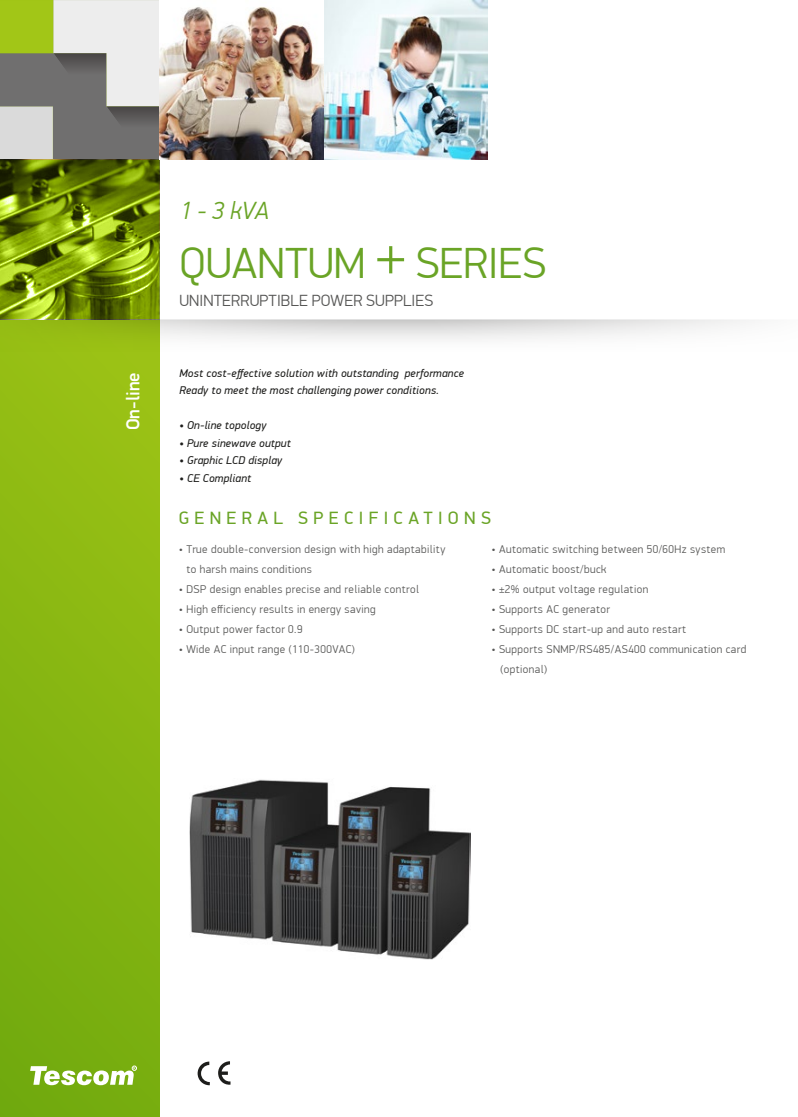
<style>
.page{position:relative;width:798px;height:1117px;background:#fff}
.page>*{position:absolute;margin:0;border:0;box-sizing:border-box;transform-origin:0 0}
.t1{font:300 43.75px "PF Din Display Pro";color:#6aa426}
.t2{font:italic 300 25px "PF Din Display Pro";color:#6aa426}
.t3{font:500 18.75px "PF Din Display Pro";color:#fff}
.t4{font:17.88px "PF Din Display Pro";letter-spacing:.3em;color:#6aa426}
.t5{font:300 16.25px "PF Din Display Pro";letter-spacing:.005em;color:#575756}
.t6{font:300 11.25px/20px "PF Din Display Pro";letter-spacing:.04em;color:#575756}
.t7{font:italic 11.25px/17.5px "PF Din Display Pro";letter-spacing:.02em;color:#1d1d1b}
.s1{font-size:62.5px}
</style>
<div class="page">
<img style="left:190px;top:779px;width:280px;height:181px">
<svg style="left:0;top:354px;width:159px;height:762px"></svg>
<svg style="left:0;top:0;width:159px;height:160px"></svg>
<svg style="left:0;top:160px;width:159px;height:159px"></svg>
<svg style="left:30px;top:1065px;width:107px;height:19px"></svg>
<svg style="left:0;top:319px;width:755px;height:35px"></svg>
<svg style="left:197px;top:1061px;width:13px;height:23px"></svg>
<svg style="left:218px;top:1061px;width:12px;height:23px"></svg>
<img style="left:160px;top:7px;width:170px;height:153px">
<img style="left:324px;top:0;width:163px;height:159px">
<h3 class="t3" style="left:122px;top:430px;width:59px;rotate:-90deg">On-line</h3>
<h2 class="t2" style="left:179px;top:196px;width:91px">1 - 3 kVA</h2>
<h1 class="t1" style="left:179px;top:238px;width:368px">QUANTUM <span class="s1">+</span> SERIES</h1>
<h3 class="t5" style="left:179px;top:291px;width:255px">UNINTERRUPTIBLE POWER SUPPLIES</h3>
<p class="t7" style="left:179px;top:364px;width:286px">Most cost-effective solution with outstanding performance<br>Ready to meet the most challenging power conditions.</p>
<p class="t7" style="left:179px;top:417px;width:89px">• On-line topology</p>
<p class="t7" style="left:179px;top:434px;width:113px">• Pure sinewave output</p>
<p class="t7" style="left:179px;top:452px;width:104px">• Graphic LCD display</p>
<p class="t7" style="left:179px;top:469px;width:73px">• CE Compliant</p>
<h3 class="t4" style="left:179px;top:507px;width:314px">GENERAL SPECIFICATIONS</h3>
<p class="t6" style="left:186px;top:538px;width:260px;text-indent:-8px">• True double-conversion design with high adaptability to harsh mains conditions</p>
<p class="t6" style="left:179px;top:578px;width:242px">• DSP design enables precise and reliable control</p>
<p class="t6" style="left:179px;top:598px;width:198px">• High efficiency results in energy saving</p>
<p class="t6" style="left:179px;top:618px;width:125px">• Output power factor 0.9</p>
<p class="t6" style="left:179px;top:638px;width:178px">• Wide AC input range (110-300VAC)</p>
<p class="t6" style="left:491px;top:538px;width:235px">• Automatic switching between 50/60Hz system</p>
<p class="t6" style="left:491px;top:558px;width:117px">• Automatic boost/buck</p>
<p class="t6" style="left:491px;top:579px;width:158px">• ±2% output voltage regulation</p>
<p class="t6" style="left:491px;top:599px;width:120px">• Supports AC generator</p>
<p class="t6" style="left:491px;top:619px;width:196px">• Supports DC start-up and auto restart</p>
<p class="t6" style="left:500px;top:639px;width:247px;text-indent:-9px">• Supports SNMP/RS485/AS400 communication card (optional)</p>
</div>
